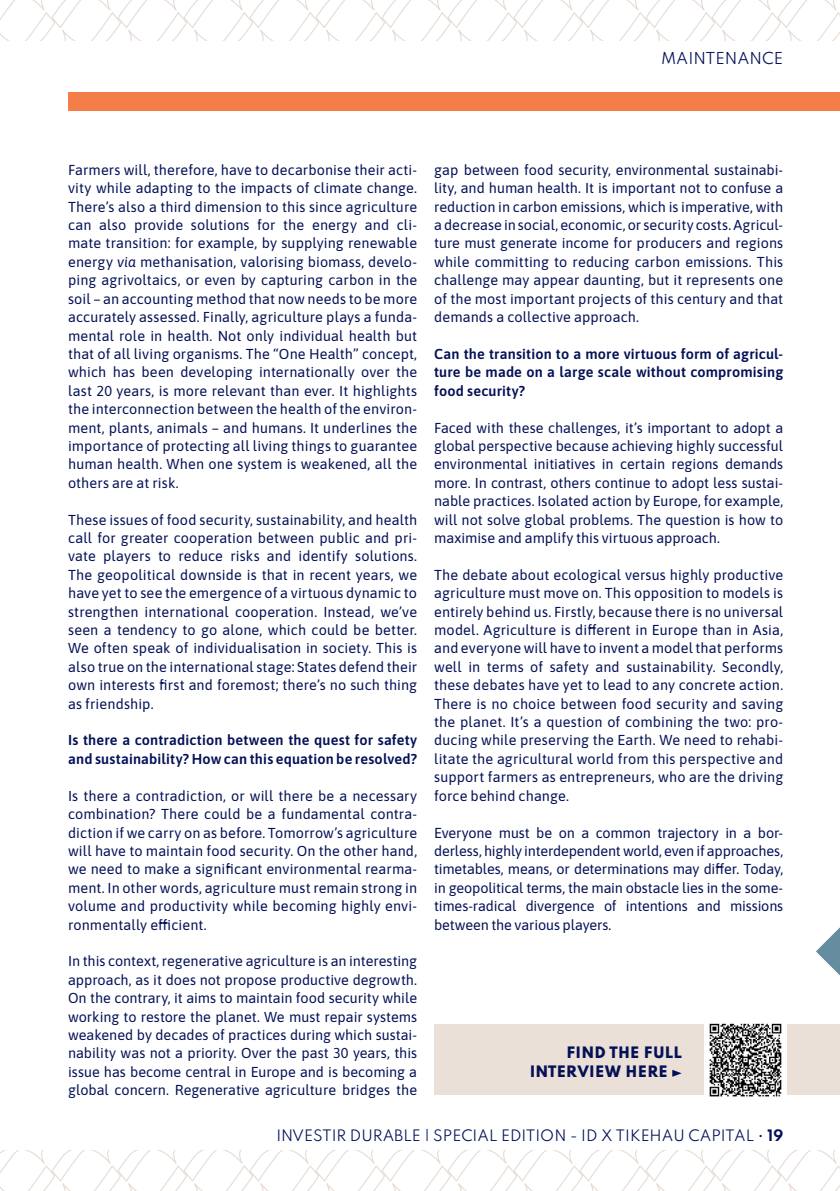
<style>
.page{position:relative;width:840px;height:1191px;background:#fff}
.page>*{position:absolute;margin:0;border:0;box-sizing:border-box;transform-origin:0 0}
.t1{font:100 14.6px "Spartan";color:#041156}
.para_texte_courant_j{font:14.4px/18.4px "Asap";letter-spacing:.005em;color:#041156;text-align:justify}
.para_texte_courant_j-2{font:600 14.4px/18.4px "Asap";letter-spacing:.015em;color:#041156}
.t2{font:100 14px "Spartan";color:#041156}
.t3{font:100 14px "Spartan";letter-spacing:.02em;color:#041156}
.s1{font-style:italic}
</style>
<div class="page">
<svg style="left:816px;top:928px;width:23px;height:47px"></svg>
<div style="left:68px;top:92px;width:771px;height:18px;background:#f47d4a"></div>
<div style="left:434px;top:1024px;width:269px;height:71px;background:#ebe0d7"></div>
<img style="left:709px;top:1023px;width:73px;height:74px">
<div style="left:786px;top:1024px;width:53px;height:71px;background:#ebe0d7"></div>
<svg style="left:0;top:1150px;width:839px;height:41px"></svg>
<svg style="left:672px;top:1069px;width:9px;height:7px"></svg>
<svg style="left:0;top:0;width:839px;height:41px"></svg>
<p class="t1" style="left:660px;top:48px;width:123px">MAINTENANCE</p>
<p class="para_texte_courant_j" style="left:68px;top:160px;width:350px">Farmers will, therefore, have to decarbonise their acti&shy;vity while adapting to the impacts of climate change.<br>There’s also a third dimension to this since agriculture can also provide solutions for the energy and cli&shy;mate transition: for example, by supplying renewable energy <span class="s1">via</span> methanisation, valorising biomass, develo&shy;ping agrivoltaics, or even by capturing carbon in the soil – an accounting method that now needs to be more accurately assessed. Finally, agriculture plays a funda&shy;mental role in health. Not only individual health but that of all living organisms. The “One Health” concept, which has been developing internationally over the last 20 years, is more relevant than ever. It highlights the interconnection between the health of the environ&shy;ment, plants, animals – and humans. It underlines the importance of protecting all living things to guarantee human health. When one system is weakened, all the others are at risk.</p>
<p class="para_texte_courant_j" style="left:68px;top:509px;width:350px">These issues of food security, sustainability, and health call for greater cooperation between public and pri&shy;vate players to reduce risks and identify solutions.<br>The geopolitical downside is that in recent years, we have yet to see the emergence of a virtuous dynamic to strengthen international cooperation. Instead, we’ve seen a tendency to go alone, which could be better.<br>We often speak of individualisation in society. This is also true on the international stage: States defend their own interests first and foremost; there’s no such thing as friendship.</p>
<p class="para_texte_courant_j-2" style="left:68px;top:730px;width:350px">Is there a contradiction between the quest for safety and sustainability? How can this equation be resolved?</p>
<p class="para_texte_courant_j" style="left:68px;top:785px;width:350px">Is there a contradiction, or will there be a necessary combination? There could be a fundamental contra&shy;diction if we carry on as before. Tomorrow’s agriculture will have to maintain food security. On the other hand, we need to make a significant environmental rearma&shy;ment. In other words, agriculture must remain strong in volume and productivity while becoming highly envi&shy;ronmentally efficient.</p>
<p class="para_texte_courant_j" style="left:68px;top:951px;width:350px">In this context, regenerative agriculture is an interesting approach, as it does not propose productive degrowth.<br>On the contrary, it aims to maintain food security while working to restore the planet. We must repair systems weakened by decades of practices during which sustai&shy;nability was not a priority. Over the past 30 years, this issue has become central in Europe and is becoming a global concern. Regenerative agriculture bridges the</p>
<p class="para_texte_courant_j" style="left:434px;top:160px;width:350px">gap between food security, environmental sustainabi&shy;lity, and human health. It is important not to confuse a reduction in carbon emissions, which is imperative, with a decrease in social, economic, or security costs. Agricul&shy;ture must generate income for producers and regions while committing to reducing carbon emissions. This challenge may appear daunting, but it represents one of the most important projects of this century and that demands a collective approach.</p>
<p class="para_texte_courant_j-2" style="left:434px;top:344px;width:350px;text-align:justify">Can the transition to a more virtuous form of agricul&shy;ture be made on a large scale without compromising food security?</p>
<p class="para_texte_courant_j" style="left:434px;top:417px;width:350px">Faced with these challenges, it’s important to adopt a global perspective because achieving highly successful environmental initiatives in certain regions demands more. In contrast, others continue to adopt less sustai&shy;nable practices. Isolated action by Europe, for example, will not solve global problems. The question is how to maximise and amplify this virtuous approach.</p>
<p class="para_texte_courant_j" style="left:434px;top:565px;width:350px">The debate about ecological versus highly productive agriculture must move on. This opposition to models is entirely behind us. Firstly, because there is no universal model. Agriculture is different in Europe than in Asia, and everyone will have to invent a model that performs well in terms of safety and sustainability. Secondly, these debates have yet to lead to any concrete action.<br>There is no choice between food security and saving the planet. It’s a question of combining the two: pro&shy;ducing while preserving the Earth. We need to rehabi&shy;litate the agricultural world from this perspective and support farmers as entrepreneurs, who are the driving force behind change.</p>
<p class="para_texte_courant_j" style="left:434px;top:822px;width:350px">Everyone must be on a common trajectory in a bor&shy;derless, highly interdependent world, even if approaches, timetables, means, or determinations may differ. Today, in geopolitical terms, the main obstacle lies in the some&shy;times-radical divergence of intentions and missions between the various players.</p>
<p class="t3" style="left:566px;top:1042px;width:117px">FIND THE FULL</p>
<p class="t3" style="left:529px;top:1060px;width:139px">INTERVIEW HERE</p>
<p class="t2" style="left:276px;top:1125px;width:508px">INVESTIR DURABLE | SPECIAL EDITION - ID X TIKEHAU CAPITAL • 19</p>
</div>
